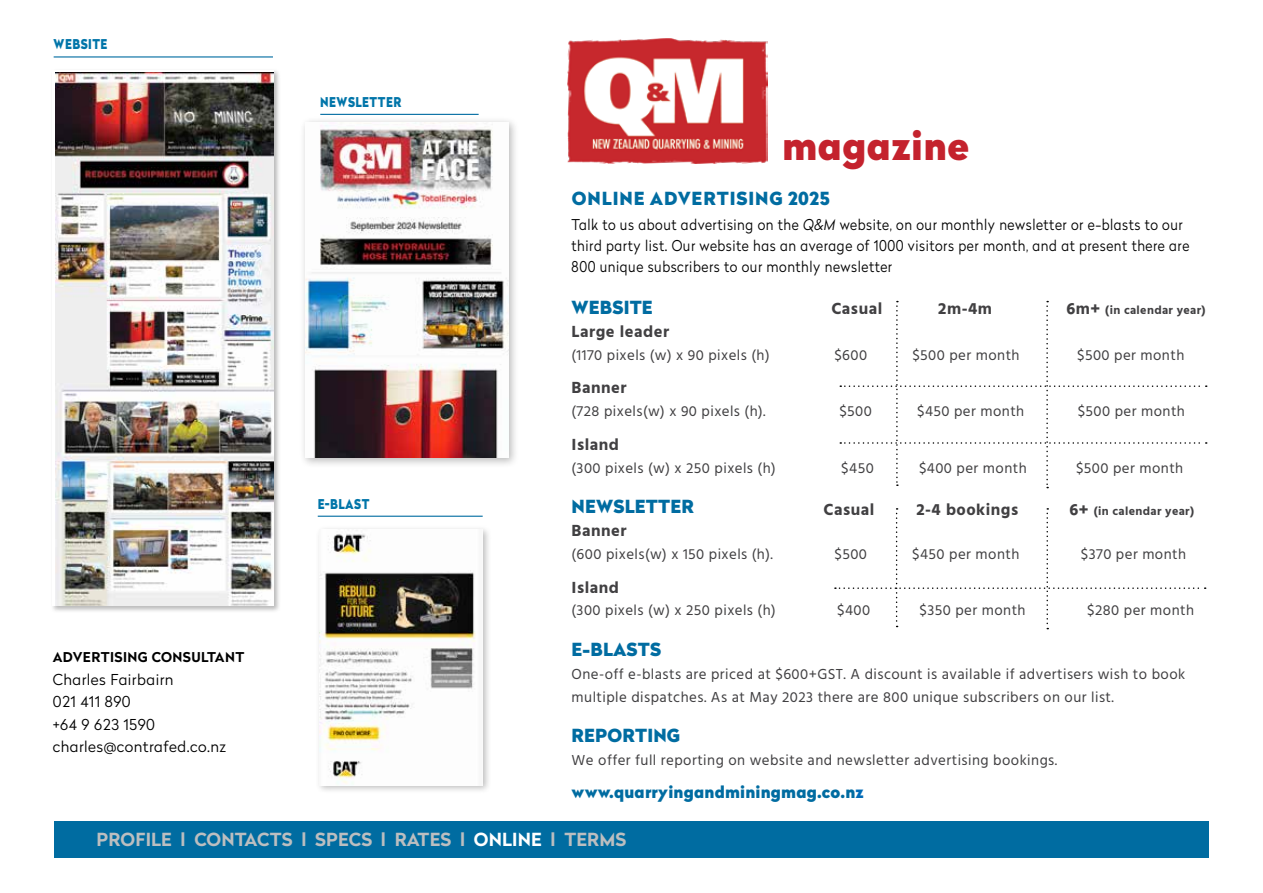
<style>
.page{position:relative;width:1263px;height:893px;background:#fff}
.page>*{position:absolute;margin:0;border:0;box-sizing:border-box;transform-origin:0 0}
.t1{font:900 39px "Radikal";letter-spacing:.01em;color:#c4222d}
.t2{font:700 18px "Radikal";letter-spacing:.01em;color:#bcbec0}
.t3{font:900 18px "Radikal";letter-spacing:.01em;color:#006ca1}
.t4{font:900 18px "Radikal";letter-spacing:.05em;color:#006ca1}
.t5{font:700 16.5px "Hind";letter-spacing:.03em;color:#414042}
.t6{font:900 16.5px "Radikal";letter-spacing:.01em;color:#006ca1}
.t7{font:300 15px/22.5px "Radikal";letter-spacing:.03em;color:#000}
.t8{font:14.85px/23px "Hind";letter-spacing:.03em;color:#414042}
.t9{font:300 14.85px/21px "Radikal";letter-spacing:.04em;color:#000;scale:.9 1}
.t10{font:900 13.5px "Radikal";letter-spacing:.04em;color:#0075a9;scale:.85 1}
.t11{font:700 13.5px "Radikal";letter-spacing:.03em;color:#000}
.t12{font:700 12px "Hind";letter-spacing:.03em;color:#414042}
.s1{font-style:italic}
.s2{font-size:16.5px}
.s3{color:#006bb7}
.s4{color:#fff}
</style>
<div class="page">
<div style="left:54px;top:822px;width:1155px;height:36px;background:#006ca1"></div>
<hr style="left:318px;top:516px;width:165px;height:1px;background:#006ca1">
<div style="left:299px;top:116px;width:221px;height:352px;background:#000;opacity:.27"></div>
<img style="left:305px;top:122px;width:204px;height:335px">
<div style="left:50px;top:69px;width:231px;height:544px;background:#000;opacity:.28"></div>
<img style="left:55px;top:72px;width:219px;height:534px">
<svg style="left:840px;top:301px;width:367px;height:187px"></svg>
<svg style="left:835px;top:508px;width:371px;height:121px"></svg>
<hr style="left:54px;top:56px;width:219px;height:2px;background:#006ca1">
<hr style="left:320px;top:114px;width:159px;height:1px;background:#006ca1">
<div style="left:315px;top:525px;width:176px;height:269px;background:#000;opacity:.26"></div>
<img style="left:320px;top:529px;width:163px;height:256px">
<img style="left:568px;top:39px;width:200px;height:125px">
<p class="t10" style="left:54px;top:34px;width:65px">WEBSITE</p>
<p class="t10" style="left:320px;top:92px;width:97px">NEWSLETTER</p>
<p class="t11" style="left:53px;top:647px;width:193px">ADVERTISING CONSULTANT</p>
<p class="t7" style="left:53px;top:667px;width:175px">Charles Fairbairn<br>021 411 890<br>+64 9 623 1590 charles@contrafed.co.nz</p>
<p class="t10" style="left:318px;top:494px;width:62px">E-BLAST</p>
<h1 class="t1" style="left:782px;top:117px;width:189px">magazine</h1>
<p class="t4" style="left:572px;top:185px;width:259px">ONLINE ADVERTISING 2025</p>
<p class="t9" style="left:572px;top:214px;width:688px">Talk to us about advertising on the <span class="s1">Q&amp;M</span> website, on our monthly newsletter or e-blasts to our third party list. Our website has an average of 1000 visitors per month, and at present there are<br>800 unique subscribers to our monthly newsletter</p>
<p class="t3" style="left:572px;top:294px;width:83px">WEBSITE</p>
<p class="t5" style="left:572px;top:322px;width:99px">Large leader</p>
<p class="t5" style="left:831px;top:299px;width:52px">Casual</p>
<p class="t5" style="left:938px;top:299px;width:55px">2m-4m</p>
<p class="t12" style="left:1066px;top:303px;width:141px"><span class="s2">6m+</span> (in calendar year)</p>
<p class="t8" style="left:572px;top:344px;width:199px">(1170 pixels (w) x 90 pixels (h)</p>
<p class="t8" style="left:834px;top:344px;width:34px">$600</p>
<p class="t8" style="left:912px;top:344px;width:109px">$500 per month</p>
<p class="t8" style="left:1077px;top:344px;width:109px">$500 per month</p>
<p class="t5" style="left:572px;top:378px;width:57px">Banner</p>
<p class="t8" style="left:572px;top:401px;width:196px">(728 pixels(w) x 90 pixels (h).</p>
<p class="t8" style="left:839px;top:401px;width:34px">$500</p>
<p class="t8" style="left:917px;top:401px;width:109px">$450 per month</p>
<p class="t8" style="left:1078px;top:401px;width:109px">$500 per month</p>
<p class="t5" style="left:572px;top:434px;width:49px">Island</p>
<p class="t8" style="left:572px;top:457px;width:206px">(300 pixels (w) x 250 pixels (h)</p>
<p class="t8" style="left:841px;top:457px;width:34px">$450</p>
<p class="t8" style="left:919px;top:457px;width:109px">$400 per month</p>
<p class="t8" style="left:1076px;top:457px;width:109px">$500 per month</p>
<p class="t3" style="left:572px;top:493px;width:124px">NEWSLETTER</p>
<p class="t5" style="left:572px;top:521px;width:57px">Banner</p>
<p class="t5" style="left:823px;top:500px;width:52px">Casual</p>
<p class="t5" style="left:916px;top:500px;width:103px">2-4 bookings</p>
<p class="t12" style="left:1069px;top:504px;width:126px"><span class="s2">6+</span> (in calendar year)</p>
<p class="t8" style="left:572px;top:543px;width:203px">(600 pixels(w) x 150 pixels (h).</p>
<p class="t8" style="left:834px;top:543px;width:34px">$500</p>
<p class="t8" style="left:912px;top:543px;width:109px">$450 per month</p>
<p class="t8" style="left:1081px;top:543px;width:107px">$370 per month</p>
<p class="t5" style="left:572px;top:577px;width:49px">Island</p>
<p class="t8" style="left:572px;top:600px;width:206px">(300 pixels (w) x 250 pixels (h)</p>
<p class="t8" style="left:837px;top:600px;width:35px">$400</p>
<p class="t8" style="left:919px;top:600px;width:108px">$350 per month</p>
<p class="t8" style="left:1087px;top:600px;width:108px">$280 per month</p>
<p class="t3" style="left:572px;top:636px;width:91px">E-BLASTS</p>
<p class="t8" style="left:572px;top:663px;width:615px">One-off e-blasts are priced at $600+GST. A discount is available if advertisers wish to book multiple dispatches. As at May 2023 there are 800 unique subscribers on our list.</p>
<p class="t3" style="left:572px;top:722px;width:110px">REPORTING</p>
<p class="t8" style="left:572px;top:750px;width:487px">We offer full reporting on website and newsletter advertising bookings.</p>
<p class="t6" style="left:572px;top:780px;width:294px">www.quarryingandminingmag.co.n<span class="s3">z</span></p>
<p class="t2" style="left:97px;top:826px;width:531px">PROFILE l CONTACTS l SPECS l RATES l <span class="s4">ONLINE</span> l TERMS</p>
</div>
